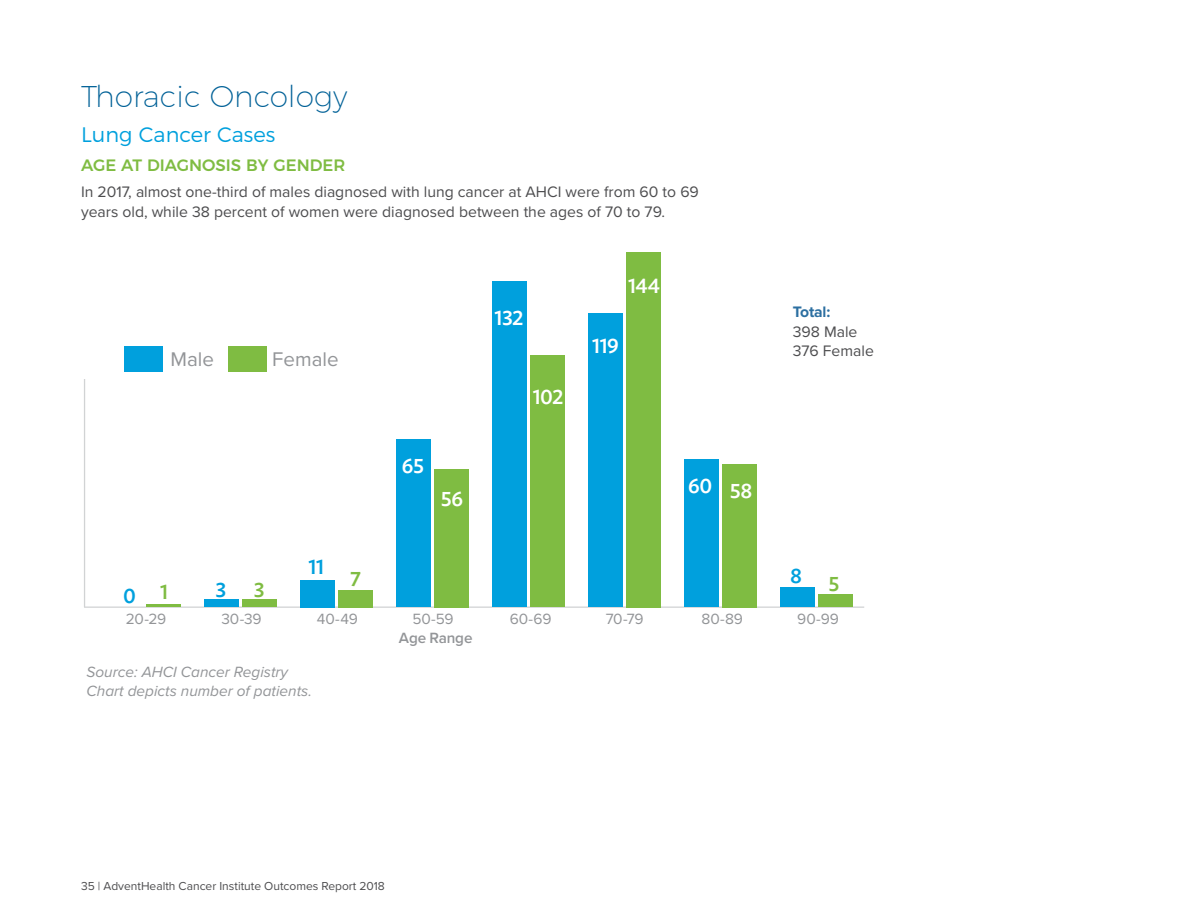
<style>
.page{position:relative;width:1188px;height:918px;background:#fff}
.page>*{position:absolute;margin:0;border:0;box-sizing:border-box;transform-origin:0 0}
.t1{font:200 30px "Montserrat";color:#006197}
.t2{font:300 21px "Montserrat";color:#00a0dd}
.t3{font:500 20.55px "Ideal Sans";letter-spacing:-.03em;color:#fff}
.t4{font:20.55px "Proxima Nova";color:#939598}
.t5{font:500 20.55px "Ideal Sans";color:#00a0dd}
.t6{font:500 20.55px "Ideal Sans";color:#7fbc42}
.t7{font:500 16.5px "Montserrat";color:#7fbc42}
.t8{font:15.75px/19.5px "Proxima Nova";color:#4d4d4f}
.t9{font:700 15.75px "Proxima Nova";letter-spacing:-.01em;color:#2c6fa1}
.t10{font:italic 15.45px/18.5px "Proxima Nova";color:#939598}
.t11{font:15.45px "Proxima Nova";letter-spacing:-.01em;color:#939598}
.t12{font:600 15.45px "Proxima Nova";letter-spacing:-.01em;color:#939598}
.t13{font:12px "Proxima Nova";color:#4d4d4f}
</style>
<div class="page">
<hr style="left:84px;top:348px;width:1px;height:259px;background:#d1d3d4">
<hr style="left:84px;top:607px;width:780px;height:1px;background:#d1d3d4">
<hr style="left:147px;top:605px;width:34px;height:2px;background:#7fbc42">
<div style="left:243px;top:600px;width:34px;height:7px;background:#7fbc42"></div>
<div style="left:338px;top:590px;width:35px;height:17px;background:#7fbc42"></div>
<div style="left:434px;top:469px;width:35px;height:138px;background:#7fbc42"></div>
<div style="left:530px;top:356px;width:35px;height:251px;background:#7fbc42"></div>
<div style="left:626px;top:252px;width:35px;height:355px;background:#7fbc42"></div>
<div style="left:722px;top:464px;width:35px;height:143px;background:#7fbc42"></div>
<div style="left:818px;top:595px;width:35px;height:12px;background:#7fbc42"></div>
<div style="left:204px;top:600px;width:35px;height:7px;background:#00a0dd"></div>
<div style="left:300px;top:580px;width:35px;height:27px;background:#00a0dd"></div>
<div style="left:396px;top:439px;width:35px;height:168px;background:#00a0dd"></div>
<div style="left:492px;top:282px;width:35px;height:325px;background:#00a0dd"></div>
<div style="left:588px;top:314px;width:34px;height:293px;background:#00a0dd"></div>
<div style="left:684px;top:459px;width:34px;height:148px;background:#00a0dd"></div>
<div style="left:780px;top:587px;width:34px;height:20px;background:#00a0dd"></div>
<div style="left:58px;top:342px;width:184px;height:37px;background:#fff"></div>
<div style="left:124px;top:346px;width:39px;height:26px;background:#00a0dd"></div>
<div style="left:228px;top:346px;width:39px;height:26px;background:#7fbc42"></div>
<h1 class="t1" style="left:81px;top:74px;width:268px">Thoracic Oncology</h1>
<h2 class="t2" style="left:81px;top:118px;width:196px">Lung Cancer Cases</h2>
<p class="t7" style="left:81px;top:152px;width:266px">AGE AT DIAGNOSIS BY GENDER</p>
<p class="t8" style="left:81px;top:181px;width:619px">In 2017, almost one-third of males diagnosed with lung cancer at AHCI were from 60 to 69 years old, while 38 percent of women were diagnosed between the ages of 70 to 79.</p>
<h3 class="t4" style="left:170px;top:344px;width:45px">Male</h3>
<h3 class="t4" style="left:272px;top:344px;width:68px">Female</h3>
<h3 class="t3" style="left:402px;top:450px;width:24px">65</h3>
<h3 class="t3" style="left:441px;top:483px;width:24px">56</h3>
<h3 class="t3" style="left:495px;top:302px;width:31px">132</h3>
<h3 class="t3" style="left:533px;top:381px;width:32px">102</h3>
<h3 class="t3" style="left:628px;top:270px;width:34px">144</h3>
<h3 class="t3" style="left:592px;top:330px;width:28px">119</h3>
<h3 class="t3" style="left:688px;top:470px;width:26px">60</h3>
<h3 class="t3" style="left:730px;top:475px;width:24px">58</h3>
<p class="t9" style="left:793px;top:300px;width:39px">Total:</p>
<p class="t8" style="left:793px;top:321px;width:83px">398 Male<br>376 Female</p>
<h3 class="t5" style="left:123px;top:580px;width:47px">0 <sup>1</sup></h3>
<h3 class="t5" style="left:215px;top:574px;width:12px">3</h3>
<h3 class="t6" style="left:254px;top:574px;width:12px">3</h3>
<h3 class="t5" style="left:309px;top:551px;width:18px">11</h3>
<h3 class="t6" style="left:350px;top:563px;width:13px">7</h3>
<h3 class="t5" style="left:790px;top:560px;width:13px">8</h3>
<h3 class="t6" style="left:829px;top:568px;width:13px">5</h3>
<p class="t11" style="left:126px;top:607px;width:42px">20-29</p>
<p class="t11" style="left:221px;top:607px;width:42px">30-39</p>
<p class="t11" style="left:317px;top:607px;width:42px">40-49</p>
<p class="t11" style="left:413px;top:607px;width:43px">50-59</p>
<p class="t11" style="left:510px;top:607px;width:43px">60-69</p>
<p class="t11" style="left:606px;top:607px;width:39px">70-79</p>
<p class="t11" style="left:701px;top:607px;width:43px">80-89</p>
<p class="t11" style="left:797px;top:607px;width:43px">90-99</p>
<p class="t12" style="left:399px;top:627px;width:75px">Age Range</p>
<p class="t10" style="left:86px;top:662px;width:227px">Source: AHCI Cancer Registry<br>Chart depicts number of patients.</p>
<p class="t13" style="left:81px;top:877px;width:305px">35 | AdventHealth Cancer Institute Outcomes Report 2018</p>
</div>
